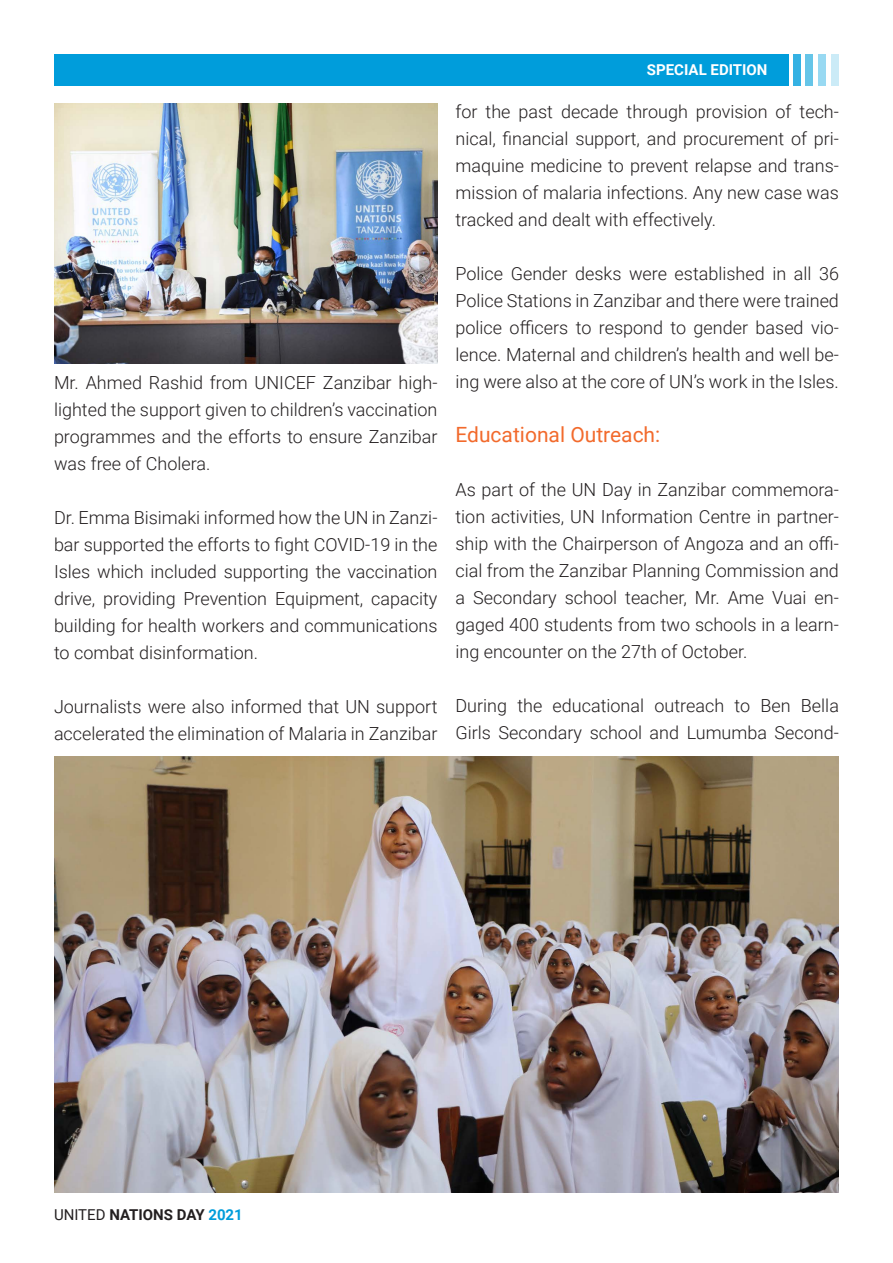
<style>
.page{position:relative;width:893px;height:1263px;background:#fff}
.page>*{position:absolute;margin:0;border:0;box-sizing:border-box;transform-origin:0 0}
.t1{font:21px "Roboto";color:#f26a2c}
.t2{font:300 18px/27px "Roboto";color:#231f20;text-align:justify}
.t3{font:700 15px "Roboto";color:#231f20}
.t4{font:700 15px "Roboto";color:#fff}
.s1{font-weight:400}
.s2{color:#009ddb}
</style>
<div class="page">
<div style="left:54px;top:54px;width:734px;height:31px;background:#009ddb"></div>
<div style="left:794px;top:54px;width:7px;height:31px;background:#34b1e3"></div>
<div style="left:806px;top:54px;width:7px;height:31px;background:#66c5e8"></div>
<div style="left:818px;top:54px;width:7px;height:31px;background:#98d9f2"></div>
<div style="left:832px;top:54px;width:7px;height:31px;background:#cbebf7"></div>
<img style="left:54px;top:104px;width:383px;height:259px">
<img style="left:54px;top:757px;width:785px;height:436px">
<p class="t2" style="left:54px;top:369px;width:385px">Mr. Ahmed Rashid from UNICEF Zanzibar high&shy;lighted the support given to children’s vaccination programmes and the efforts to ensure Zanzibar was free of Cholera.</p>
<p class="t2" style="left:54px;top:504px;width:385px">Dr. Emma Bisimaki informed how the UN in Zanzi&shy;bar supported the efforts to fight COVID-19 in the Isles which included supporting the vaccination drive, providing Prevention Equipment, capacity building for health workers and communications to combat disinformation.</p>
<p class="t2" style="left:54px;top:693px;width:385px">Journalists were also informed that UN support accelerated the elimination of Malaria in Zanzibar</p>
<p class="t4" style="left:647px;top:59px;width:122px">SPECIAL EDITION</p>
<p class="t2" style="left:455px;top:98px;width:385px">for the past decade through provision of tech&shy;nical, financial support, and procurement of pri&shy;maquine medicine to prevent relapse and trans&shy;mission of malaria infections. Any new case was tracked and dealt with effectively.</p>
<p class="t2" style="left:455px;top:260px;width:385px">Police Gender desks were established in all 36<br>Police Stations in Zanzibar and there were trained police officers to respond to gender based vio&shy;lence. Maternal and children’s health and well be&shy;ing were also at the core of UN’s work in the Isles.</p>
<p class="t1" style="left:455px;top:420px;width:206px">Educational Outreach:</p>
<p class="t2" style="left:455px;top:476px;width:385px">As part of the UN Day in Zanzibar commemora&shy;tion activities, UN Information Centre in partner&shy;ship with the Chairperson of Angoza and an offi&shy;cial from the Zanzibar Planning Commission and a Secondary school teacher, Mr. Ame Vuai en&shy;gaged 400 students from two schools in a learn&shy;ing encounter on the 27th of October.</p>
<p class="t2" style="left:455px;top:692px;width:385px">During the educational outreach to Ben Bella<br>Girls Secondary school and Lumumba Second-</p>
<p class="t3" style="left:54px;top:1204px;width:190px"><span class="s1">UNITED</span> NATIONS DAY <span class="s2">2021</span></p>
</div>
